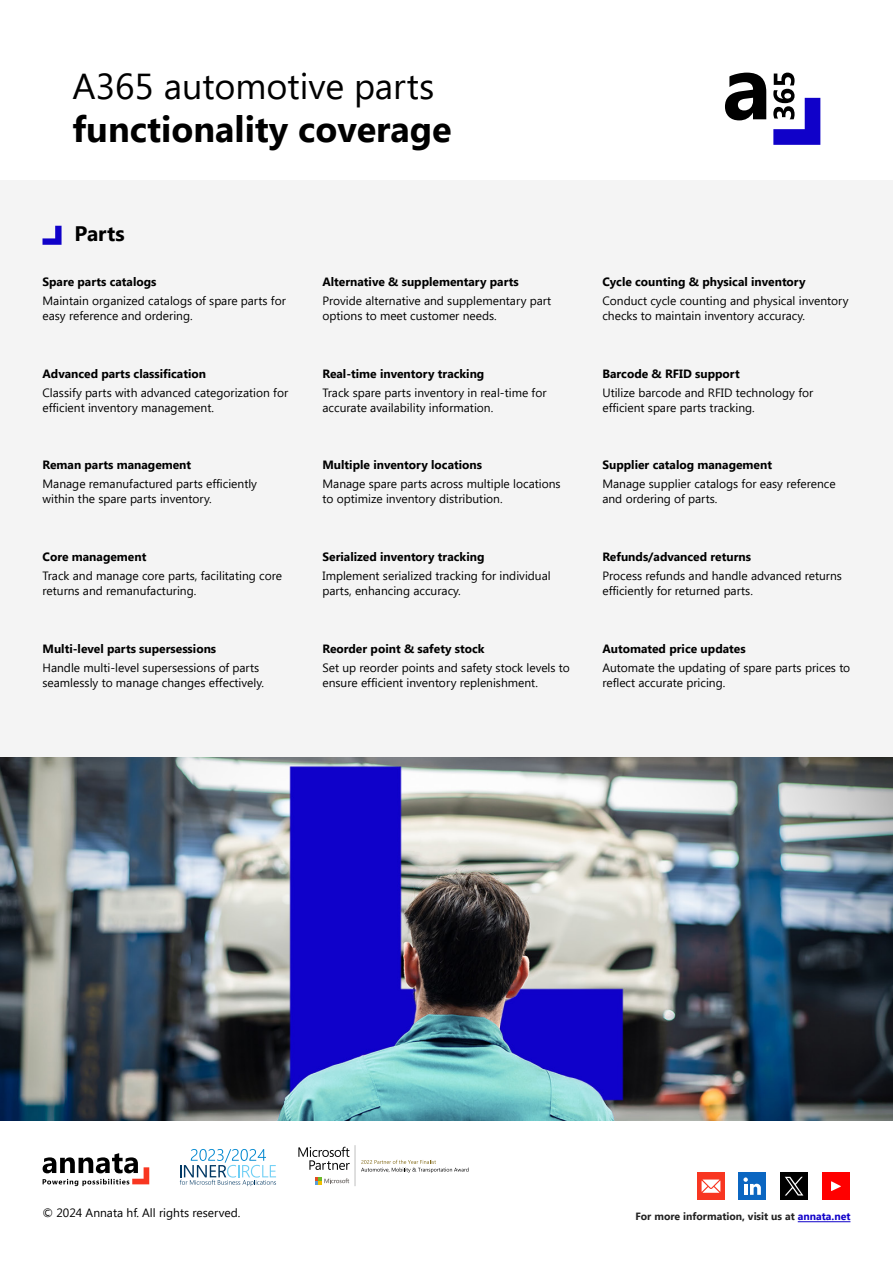
<style>
.page{position:relative;width:893px;height:1263px;background:#fff}
.page>*{position:absolute;margin:0;border:0;box-sizing:border-box;transform-origin:0 0}
.t1{font:700 36px "Segoe UI";color:#000}
.t2{font:36px "Segoe UI";color:#000}
.t3{font:700 21px "Segoe UI";color:#000}
.t4{font:12px/15px "Segoe UI";color:#000}
.t5{font:700 12px "Segoe UI";color:#000}
.t6{font:700 10.5px "Segoe UI";color:#232323}
.s1{color:#1001c9}
</style>
<div class="page">
<img style="left:0;top:757px;width:893px;height:363px">
<div style="left:0;top:181px;width:893px;height:576px;background:#f4f4f4"></div>
<svg style="left:725px;top:73px;width:95px;height:72px"></svg>
<svg style="left:43px;top:226px;width:19px;height:19px"></svg>
<hr style="left:798px;top:1221px;width:52px;height:1px;background:#1001c9">
<div style="left:738px;top:1172px;width:28px;height:28px;background:#0b66c1"></div>
<svg style="left:743px;top:1177px;width:18px;height:18px"></svg>
<div style="left:780px;top:1172px;width:28px;height:28px;background:#000"></div>
<svg style="left:785px;top:1177px;width:18px;height:18px"></svg>
<div style="left:822px;top:1172px;width:28px;height:28px;background:#f00"></div>
<svg style="left:831px;top:1181px;width:10px;height:10px"></svg>
<svg style="left:43px;top:1153px;width:106px;height:33px"></svg>
<svg style="left:298px;top:1147px;width:52px;height:23px"></svg>
<svg style="left:315px;top:1177px;width:34px;height:7px"></svg>
<hr style="left:355px;top:1145px;width:1px;height:41px;background:#bfbfbf">
<svg style="left:361px;top:1160px;width:108px;height:13px"></svg>
<svg style="left:180px;top:1149px;width:96px;height:37px"></svg>
<div style="left:697px;top:1172px;width:28px;height:28px;background:#f83621"></div>
<svg style="left:702px;top:1179px;width:18px;height:14px"></svg>
<h1 class="t2" style="left:73px;top:72px;width:363px">A365 automotive parts</h1>
<h1 class="t1" style="left:73px;top:115px;width:381px">functionality coverage</h1>
<h2 class="t3" style="left:75px;top:225px;width:52px">Parts</h2>
<p class="t5" style="left:43px;top:277px;width:115px">Spare parts catalogs</p>
<p class="t4" style="left:43px;top:294px;width:245px">Maintain organized catalogs of spare parts for easy reference and ordering.</p>
<p class="t5" style="left:43px;top:368px;width:165px">Advanced parts classification</p>
<p class="t4" style="left:43px;top:386px;width:247px">Classify parts with advanced categorization for efficient inventory management.</p>
<p class="t5" style="left:43px;top:460px;width:150px">Reman parts management</p>
<p class="t4" style="left:43px;top:478px;width:216px">Manage remanufactured parts efficiently within the spare parts inventory.</p>
<p class="t5" style="left:43px;top:552px;width:105px">Core management</p>
<p class="t4" style="left:43px;top:570px;width:241px">Track and manage core parts, facilitating core returns and remanufacturing.</p>
<p class="t5" style="left:43px;top:644px;width:175px">Multi-level parts supersessions</p>
<p class="t4" style="left:43px;top:661px;width:223px">Handle multi-level supersessions of parts seamlessly to manage changes effectively.</p>
<p class="t5" style="left:322px;top:277px;width:198px">Alternative &amp; supplementary parts</p>
<p class="t4" style="left:322px;top:294px;width:230px">Provide alternative and supplementary part options to meet customer needs.</p>
<p class="t5" style="left:322px;top:368px;width:163px">Real-time inventory tracking</p>
<p class="t4" style="left:322px;top:386px;width:226px">Track spare parts inventory in real-time for accurate availability information.</p>
<p class="t5" style="left:322px;top:460px;width:161px">Multiple inventory locations</p>
<p class="t4" style="left:322px;top:478px;width:240px">Manage spare parts across multiple locations to optimize inventory distribution.</p>
<p class="t5" style="left:322px;top:552px;width:163px">Serialized inventory tracking</p>
<p class="t4" style="left:322px;top:570px;width:230px">Implement serialized tracking for individual parts, enhancing accuracy.</p>
<p class="t5" style="left:322px;top:644px;width:164px">Reorder point &amp; safety stock</p>
<p class="t4" style="left:322px;top:661px;width:249px">Set up reorder points and safety stock levels to ensure efficient inventory replenishment.</p>
<p class="t5" style="left:602px;top:277px;width:205px">Cycle counting &amp; physical inventory</p>
<p class="t4" style="left:602px;top:294px;width:248px">Conduct cycle counting and physical inventory checks to maintain inventory accuracy.</p>
<p class="t5" style="left:602px;top:368px;width:139px">Barcode &amp; RFID support</p>
<p class="t4" style="left:602px;top:386px;width:212px">Utilize barcode and RFID technology for efficient spare parts tracking.</p>
<p class="t5" style="left:602px;top:460px;width:171px">Supplier catalog management</p>
<p class="t4" style="left:602px;top:478px;width:235px">Manage supplier catalogs for easy reference and ordering of parts.</p>
<p class="t5" style="left:602px;top:552px;width:150px">Refunds/advanced returns</p>
<p class="t4" style="left:602px;top:570px;width:241px">Process refunds and handle advanced returns efficiently for returned parts.</p>
<p class="t5" style="left:602px;top:644px;width:145px">Automated price updates</p>
<p class="t4" style="left:602px;top:661px;width:249px">Automate the updating of spare parts prices to reflect accurate pricing.</p>
<p class="t4" style="left:43px;top:1206px;width:199px">© 2024 Annata hf. All rights reserved.</p>
<p class="t6" style="left:635px;top:1212px;width:217px">For more information, visit us at <span class="s1">annata.net</span></p>
</div>
